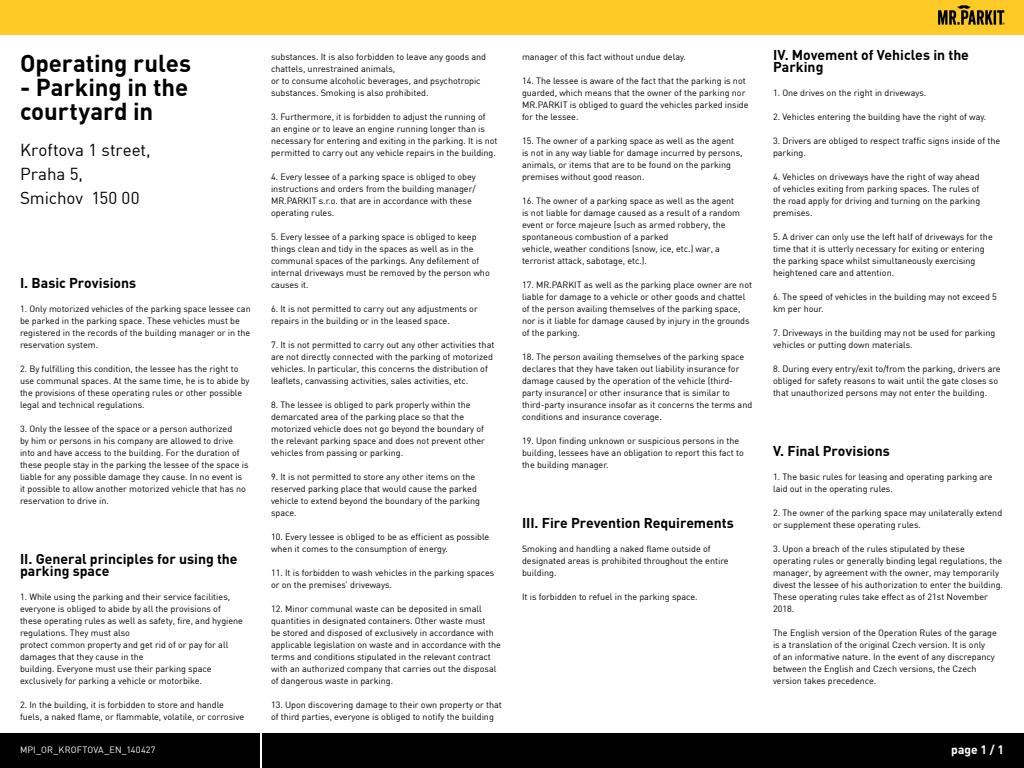
<style>
.page{position:relative;width:1024px;height:768px;background:#fff}
.page>*{position:absolute;margin:0;border:0;box-sizing:border-box;transform-origin:0 0}
.t1{font:700 24px/24px "DINCE";letter-spacing:-.005em;color:#000001}
.t2{font:17px/24px "DINCE";color:#000001}
.t3{font:700 14px/12px "DINCE";color:#000001}
.t4{font:700 12px "DINCE";color:#fff}
.t5{font:9px/12px "DINCE";color:#000001}
.t6{font:9px "DINCE";letter-spacing:.02em;color:#fff}
</style>
<div class="page">
<div style="left:0;top:0;width:1024px;height:35px;background:#feca26"></div>
<img style="left:938px;top:5px;width:67px;height:20px">
<div style="left:262px;top:733px;width:762px;height:35px;background:#000001"></div>
<div style="left:0;top:733px;width:260px;height:35px;background:#000001"></div>
<h1 class="t1" style="left:20px;top:50px;width:173px">Operating rules</h1>
<h1 class="t1" style="left:20px;top:74px;width:170px">- Parking in the courtyard in</h1>
<h2 class="t2" style="left:20px;top:137px;width:132px">Kroftova 1 street,<br>Praha 5,<br>Smichov 150 00</h2>
<h3 class="t3" style="left:20px;top:276px;width:118px">I. Basic Provisions</h3>
<p class="t5" style="left:20px;top:303px;width:232px">1. Only motorized vehicles of the parking space lessee can be parked in the parking space. These vehicles must be registered in the records of the building manager or in the reservation system.</p>
<p class="t5" style="left:20px;top:363px;width:231px">2. By fulfilling this condition, the lessee has the right to use communal spaces. At the same time, he is to abide by the provisions of these operating rules or other possible legal and technical regulations.</p>
<p class="t5" style="left:20px;top:423px;width:230px">3. Only the lessee of the space or a person authorized<br>by him or persons in his company are allowed to drive into and have access to the building. For the duration of these people stay in the parking the lessee of the space is liable for any possible damage they cause. In no event is it possible to allow another motorized vehicle that has no reservation to drive in.</p>
<h3 class="t3" style="left:20px;top:552px;width:219px">II. General principles for using the parking space</h3>
<p class="t5" style="left:20px;top:591px;width:225px">1. While using the parking and their service facilities, everyone is obliged to abide by all the provisions of these operating rules as well as safety, fire, and hygiene regulations. They must also<br>protect common property and get rid of or pay for all damages that they cause in the<br>building. Everyone must use their parking space exclusively for parking a vehicle or motorbike.</p>
<p class="t5" style="left:20px;top:699px;width:226px">2. In the building, it is forbidden to store and handle fuels, a naked flame, or flammable, volatile, or corrosive</p>
<p class="t5" style="left:271px;top:51px;width:217px">substances. It is also forbidden to leave any goods and chattels, unrestrained animals,<br>or to consume alcoholic beverages, and psychotropic substances. Smoking is also prohibited.</p>
<p class="t5" style="left:271px;top:111px;width:228px">3. Furthermore, it is forbidden to adjust the running of an engine or to leave an engine running longer than is necessary for entering and exiting in the parking. It is not permitted to carry out any vehicle repairs in the building.</p>
<p class="t5" style="left:271px;top:171px;width:206px">4. Every lessee of a parking space is obliged to obey instructions and orders from the building manager/ MR.PARKIT s.r.o. that are in accordance with these operating rules.</p>
<p class="t5" style="left:271px;top:231px;width:220px">5. Every lessee of a parking space is obliged to keep things clean and tidy in the spaces as well as in the communal spaces of the parkings. Any defilement of internal driveways must be removed by the person who causes it.</p>
<p class="t5" style="left:271px;top:303px;width:208px">6. It is not permitted to carry out any adjustments or repairs in the building or in the leased space.</p>
<p class="t5" style="left:271px;top:339px;width:225px">7. It is not permitted to carry out any other activities that are not directly connected with the parking of motorized vehicles. In particular, this concerns the distribution of leaflets, canvassing activities, sales activities, etc.</p>
<p class="t5" style="left:271px;top:399px;width:216px">8. The lessee is obliged to park properly within the demarcated area of the parking place so that the motorized vehicle does not go beyond the boundary of the relevant parking space and does not prevent other vehicles from passing or parking.</p>
<p class="t5" style="left:271px;top:470px;width:211px">9. It is not permitted to store any other items on the reserved parking place that would cause the parked vehicle to extend beyond the boundary of the parking space.</p>
<p class="t5" style="left:271px;top:530px;width:220px">10. Every lessee is obliged to be as efficient as possible when it comes to the consumption of energy.</p>
<p class="t5" style="left:271px;top:566px;width:225px">11. It is forbidden to wash vehicles in the parking spaces or on the premises’ driveways.</p>
<p class="t5" style="left:271px;top:602px;width:232px">12. Minor communal waste can be deposited in small quantities in designated containers. Other waste must<br>be stored and disposed of exclusively in accordance with applicable legislation on waste and in accordance with the terms and conditions stipulated in the relevant contract with an authorized company that carries out the disposal of dangerous waste in parking.</p>
<p class="t5" style="left:271px;top:698px;width:232px">13. Upon discovering damage to their own property or that of third parties, everyone is obliged to notify the building</p>
<p class="t5" style="left:522px;top:50px;width:165px">manager of this fact without undue delay.</p>
<p class="t5" style="left:522px;top:74px;width:228px">14. The lessee is aware of the fact that the parking is not guarded, which means that the owner of the parking nor MR.PARKIT is obliged to guard the vehicles parked inside for the lessee.</p>
<p class="t5" style="left:522px;top:134px;width:222px">15. The owner of a parking space as well as the agent is not in any way liable for damage incurred by persons, animals, or items that are to be found on the parking premises without good reason.</p>
<p class="t5" style="left:522px;top:194px;width:220px">16. The owner of a parking space as well as the agent is not liable for damage caused as a result of a random event or force majeure (such as armed robbery, the spontaneous combustion of a parked<br>vehicle, weather conditions (snow, ice, etc.) war, a terrorist attack, sabotage, etc.).</p>
<p class="t5" style="left:522px;top:278px;width:232px">17. MR.PARKIT as well as the parking place owner are not liable for damage to a vehicle or other goods and chattel of the person availing themselves of the parking space, nor is it liable for damage caused by injury in the grounds of the parking.</p>
<p class="t5" style="left:522px;top:350px;width:232px">18. The person availing themselves of the parking space declares that they have taken out liability insurance for damage caused by the operation of the vehicle (third&shy;party insurance) or other insurance that is similar to third-party insurance insofar as it concerns the terms and conditions and insurance coverage.</p>
<p class="t5" style="left:522px;top:434px;width:223px">19. Upon finding unknown or suspicious persons in the building, lessees have an obligation to report this fact to the building manager.</p>
<h3 class="t3" style="left:522px;top:516px;width:214px">III. Fire Prevention Requirements</h3>
<p class="t5" style="left:522px;top:543px;width:208px">Smoking and handling a naked flame outside of designated areas is prohibited throughout the entire building.</p>
<p class="t5" style="left:522px;top:591px;width:177px">It is forbidden to refuel in the parking space.</p>
<h3 class="t3" style="left:773px;top:48px;width:197px">IV. Movement of Vehicles in the<br>Parking</h3>
<p class="t5" style="left:773px;top:87px;width:155px">1. One drives on the right in driveways.</p>
<p class="t5" style="left:773px;top:111px;width:215px">2. Vehicles entering the building have the right of way.</p>
<p class="t5" style="left:773px;top:135px;width:229px">3. Drivers are obliged to respect traffic signs inside of the parking.</p>
<p class="t5" style="left:773px;top:171px;width:209px;text-align:justify">4. Vehicles on driveways have the right of way ahead of vehicles exiting from parking spaces. The rules of the road apply for driving and turning on the parking premises.</p>
<p class="t5" style="left:773px;top:231px;width:221px">5. A driver can only use the left half of driveways for the time that it is utterly necessary for exiting or entering the parking space whilst simultaneously exercising heightened care and attention.</p>
<p class="t5" style="left:773px;top:291px;width:225px">6. The speed of vehicles in the building may not exceed 5 km per hour.</p>
<p class="t5" style="left:773px;top:327px;width:224px">7. Driveways in the building may not be used for parking vehicles or putting down materials.</p>
<p class="t5" style="left:773px;top:363px;width:229px">8. During every entry/exit to/from the parking, drivers are obliged for safety reasons to wait until the gate closes so that unauthorized persons may not enter the building.</p>
<h3 class="t3" style="left:773px;top:444px;width:118px">V. Final Provisions</h3>
<p class="t5" style="left:773px;top:471px;width:221px">1. The basic rules for leasing and operating parking are laid out in the operating rules.</p>
<p class="t5" style="left:773px;top:507px;width:231px">2. The owner of the parking space may unilaterally extend or supplement these operating rules.</p>
<p class="t5" style="left:773px;top:543px;width:232px">3. Upon a breach of the rules stipulated by these operating rules or generally binding legal regulations, the manager, by agreement with the owner, may temporarily divest the lessee of his authorization to enter the building.<br>These operating rules take effect as of 21st November 2018.</p>
<p class="t5" style="left:773px;top:627px;width:225px">The English version of the Operation Rules of the garage is a translation of the original Czech version. It is only<br>of an informative nature. In the event of any discrepancy between the English and Czech versions, the Czech version takes precedence.</p>
<p class="t6" style="left:20px;top:744px;width:137px">MPI_OR_KROFTOVA_EN_140427</p>
<h3 class="t4" style="left:951px;top:742px;width:54px">page 1 / 1</h3>
</div>
